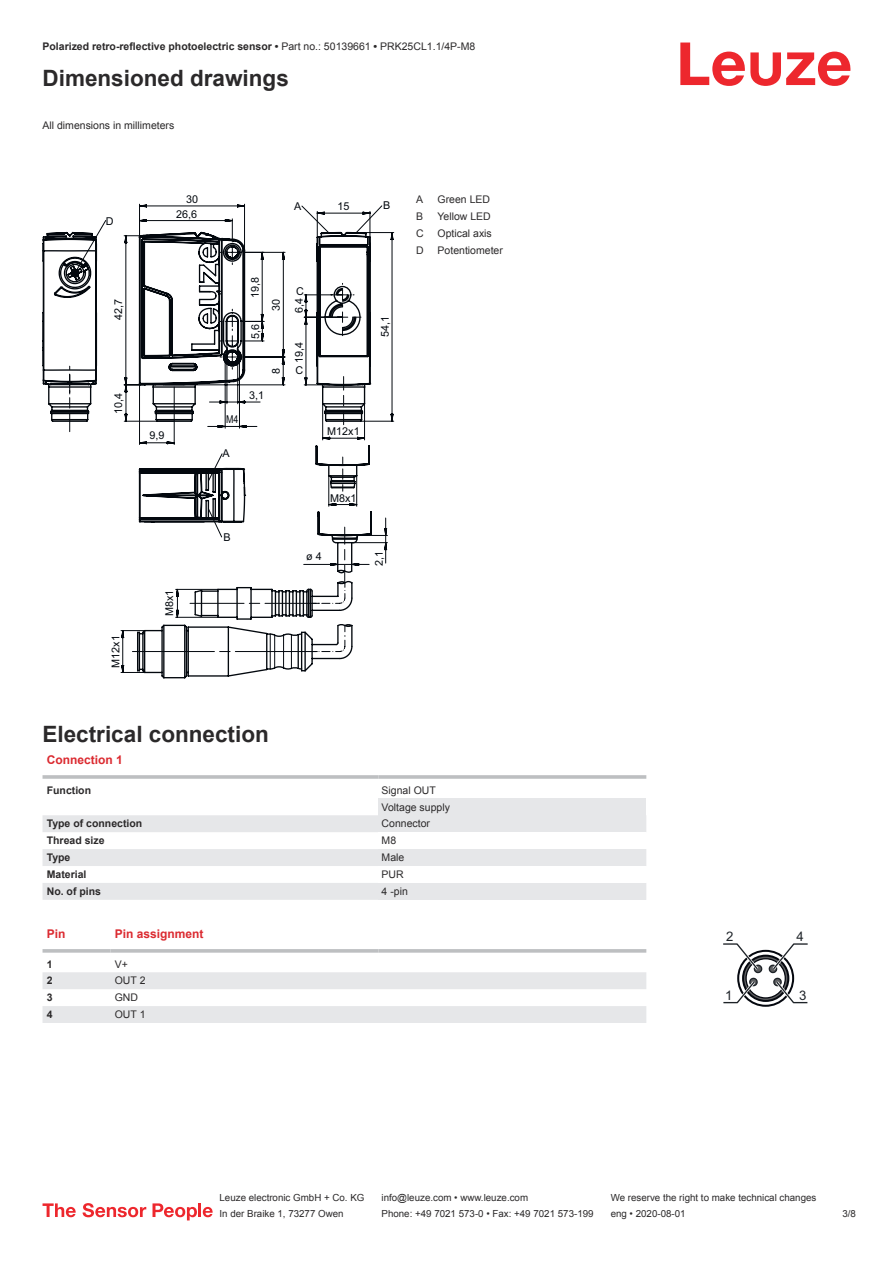
<style>
.page{position:relative;width:893px;height:1263px;background:#fff}
.page>*{position:absolute;margin:0;border:0;box-sizing:border-box;transform-origin:0 0}
.t1{font:700 22.5px "Arial";color:#2b292a}
.t2{font:13.2px "Arial";color:#1e2328}
.t3{font:700 12px "Arial";color:#db2a30}
.t4{font:10.8px "Arial";color:#03080e}
.t5{font:10.8px "Arial Narrow";color:#03080e}
.t6{font:700 10.5px "Arial";color:#2b292a}
.t7{font:10.5px/17px "Arial";color:#2b292a}
.t8{font:9.75px "Arial";color:#2b292a}
.s1{font-weight:400}
</style>
<div class="page">
<svg style="left:680px;top:43px;width:170px;height:43px"></svg>
<svg style="left:43px;top:815px;width:335px;height:85px;fill:#e6e7e9"></svg>
<hr style="left:43px;top:775px;width:335px;height:4px;background:#bdbfc1">
<hr style="left:378px;top:775px;width:268px;height:4px;background:#c9cacc">
<div style="left:378px;top:798px;width:268px;height:17px;background:#e6e7e9"></div>
<div style="left:378px;top:815px;width:268px;height:17px;background:#e6e7e9"></div>
<div style="left:378px;top:849px;width:268px;height:17px;background:#e6e7e9"></div>
<div style="left:378px;top:883px;width:268px;height:17px;background:#e6e7e9"></div>
<svg style="left:43px;top:972px;width:603px;height:51px"></svg>
<svg style="left:43px;top:949px;width:68px;height:4px"></svg>
<svg style="left:111px;top:949px;width:267px;height:4px"></svg>
<svg style="left:378px;top:949px;width:268px;height:4px"></svg>
<svg style="left:723px;top:943px;width:85px;height:64px"></svg>
<svg style="left:43px;top:1203px;width:33px;height:14px"></svg>
<svg style="left:83px;top:1203px;width:63px;height:14px"></svg>
<svg style="left:153px;top:1203px;width:44px;height:17px"></svg>
<hr style="left:198px;top:1203px;width:3px;height:14px;background:#ed272d">
<svg style="left:203px;top:1207px;width:10px;height:10px"></svg>
<svg style="left:43px;top:231px;width:31px;height:201px"></svg>
<svg style="left:74px;top:205px;width:309px;height:468px"></svg>
<svg style="left:139px;top:211px;width:255px;height:355px"></svg>
<svg style="left:123px;top:203px;width:163px;height:242px"></svg>
<svg style="left:312px;top:527px;width:34px;height:77px"></svg>
<svg style="left:342px;top:457px;width:1px;height:22px"></svg>
<svg style="left:69px;top:366px;width:1px;height:66px"></svg>
<svg style="left:343px;top:376px;width:1px;height:49px"></svg>
<p class="t6" style="left:43px;top:43px;width:434px">Polarized retro-reflective photoelectric sensor • <span class="s1">Part no.: 50139661</span> • <span class="s1">PRK25CL1.1/4P-M8</span></p>
<h1 class="t1" style="left:43px;top:70px;width:248px">Dimensioned drawings</h1>
<p class="t7" style="left:43px;top:117px;width:133px">All dimensions in millimeters</p>
<p class="t4" style="left:106px;top:217px;width:9px">D</p>
<p class="t4" style="left:114px;top:320px;width:23px;rotate:-90deg">42,7</p>
<p class="t4" style="left:114px;top:414px;width:23px;rotate:-90deg">10,4</p>
<p class="t4" style="left:112px;top:668px;width:34px;rotate:-90deg">M12x1</p>
<p class="t4" style="left:186px;top:195px;width:14px">30</p>
<p class="t4" style="left:176px;top:210px;width:23px">26,6</p>
<p class="t4" style="left:150px;top:431px;width:17px">9,9</p>
<p class="t4" style="left:165px;top:616px;width:28px;rotate:-90deg">M8x1</p>
<p class="t4" style="left:294px;top:202px;width:9px">A</p>
<p class="t4" style="left:383px;top:201px;width:9px">B</p>
<p class="t4" style="left:338px;top:202px;width:14px">15</p>
<p class="t4" style="left:251px;top:298px;width:23px;rotate:-90deg">19,8</p>
<p class="t4" style="left:251px;top:339px;width:17px;rotate:-90deg">5,6</p>
<p class="t4" style="left:272px;top:311px;width:14px;rotate:-90deg">30</p>
<p class="t5" style="left:226px;top:413px;width:14px">M4</p>
<p class="t4" style="left:223px;top:449px;width:9px">A</p>
<p class="t4" style="left:249px;top:391px;width:17px">3,1</p>
<p class="t4" style="left:272px;top:374px;width:8px;rotate:-90deg">8</p>
<p class="t4" style="left:223px;top:533px;width:9px">B</p>
<p class="t4" style="left:296px;top:287px;width:9px">C</p>
<p class="t4" style="left:295px;top:313px;width:17px;rotate:-90deg">6,4</p>
<p class="t4" style="left:295px;top:363px;width:23px;rotate:-90deg">19,4</p>
<p class="t4" style="left:295px;top:366px;width:9px">C</p>
<p class="t4" style="left:327px;top:427px;width:34px">M12x1</p>
<p class="t4" style="left:330px;top:494px;width:28px">M8x1</p>
<p class="t4" style="left:306px;top:552px;width:17px">ø 4</p>
<p class="t4" style="left:381px;top:337px;width:23px;rotate:-90deg">54,1</p>
<p class="t4" style="left:375px;top:566px;width:17px;rotate:-90deg">2,1</p>
<p class="t7" style="left:416px;top:192px;width:9px">A</p>
<p class="t7" style="left:438px;top:192px;width:54px">Green LED</p>
<p class="t7" style="left:416px;top:209px;width:9px">B</p>
<p class="t7" style="left:438px;top:209px;width:55px">Yellow LED</p>
<p class="t7" style="left:416px;top:226px;width:9px">C</p>
<p class="t7" style="left:438px;top:226px;width:56px">Optical axis</p>
<p class="t7" style="left:416px;top:243px;width:9px">D</p>
<p class="t7" style="left:438px;top:243px;width:67px">Potentiometer</p>
<h1 class="t1" style="left:43px;top:726px;width:228px">Electrical connection</h1>
<p class="t3" style="left:47px;top:756px;width:78px">Connection 1</p>
<p class="t6" style="left:47px;top:786px;width:46px">Function</p>
<p class="t7" style="left:382px;top:782px;width:70px">Signal OUT<br>Voltage supply</p>
<p class="t6" style="left:47px;top:820px;width:97px">Type of connection</p>
<p class="t7" style="left:382px;top:816px;width:50px">Connector</p>
<p class="t6" style="left:47px;top:837px;width:59px">Thread size</p>
<p class="t7" style="left:382px;top:833px;width:16px">M8</p>
<p class="t6" style="left:47px;top:854px;width:25px">Type</p>
<p class="t7" style="left:382px;top:850px;width:24px">Male</p>
<p class="t6" style="left:47px;top:870px;width:41px">Material</p>
<p class="t7" style="left:382px;top:867px;width:24px">PUR</p>
<p class="t6" style="left:47px;top:887px;width:56px">No. of pins</p>
<p class="t7" style="left:382px;top:884px;width:28px">4 -pin</p>
<p class="t3" style="left:47px;top:929px;width:20px">Pin</p>
<p class="t3" style="left:115px;top:929px;width:90px">Pin assignment</p>
<p class="t6" style="left:47px;top:960px;width:7px">1</p>
<p class="t7" style="left:115px;top:956px;width:15px">V+</p>
<p class="t6" style="left:47px;top:977px;width:7px">2</p>
<p class="t7" style="left:115px;top:973px;width:32px">OUT 2</p>
<p class="t6" style="left:47px;top:994px;width:7px">3</p>
<p class="t7" style="left:115px;top:990px;width:25px">GND</p>
<p class="t6" style="left:47px;top:1011px;width:7px">4</p>
<p class="t7" style="left:115px;top:1007px;width:32px">OUT 1</p>
<h2 class="t2" style="left:726px;top:931px;width:9px">2</h2>
<h2 class="t2" style="left:796px;top:931px;width:9px">4</h2>
<h2 class="t2" style="left:725px;top:991px;width:9px">1</h2>
<h2 class="t2" style="left:799px;top:991px;width:9px">3</h2>
<p class="t8" style="left:220px;top:1194px;width:146px">Leuze electronic GmbH + Co. KG</p>
<p class="t8" style="left:381px;top:1194px;width:148px">info@leuze.com • www.leuze.com</p>
<p class="t8" style="left:611px;top:1194px;width:207px">We reserve the right to make technical changes</p>
<p class="t8" style="left:220px;top:1210px;width:126px">In der Braike 1, 73277 Owen</p>
<p class="t8" style="left:381px;top:1210px;width:214px">Phone: +49 7021 573-0 • Fax: +49 7021 573-199</p>
<p class="t8" style="left:611px;top:1210px;width:76px">eng • 2020-08-01</p>
<p class="t8" style="left:842px;top:1210px;width:15px">3 /8</p>
</div>
